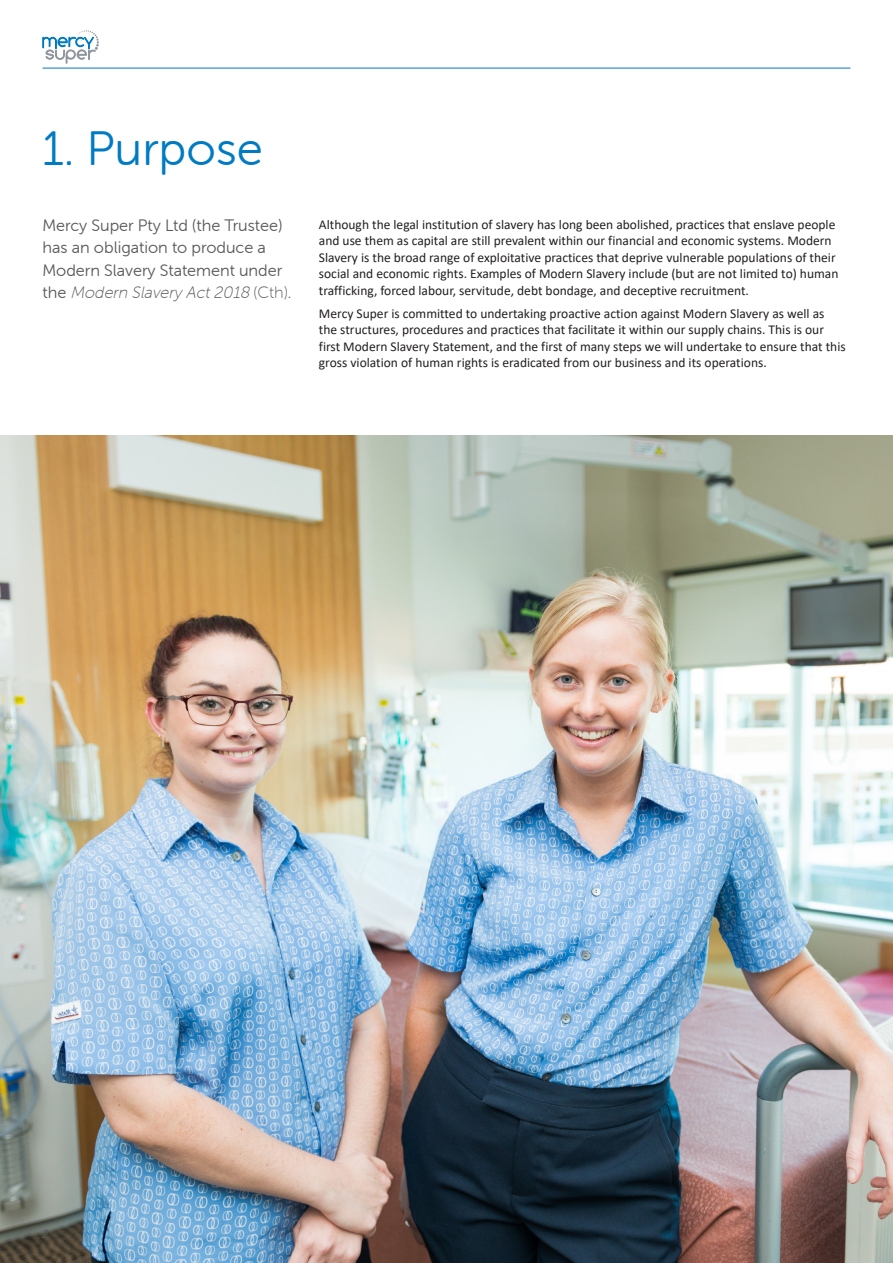
<style>
.page{position:relative;width:893px;height:1263px;background:#fff}
.page>*{position:absolute;margin:0;border:0;box-sizing:border-box;transform-origin:0 0}
.MS_-_Heading_A_Large{font:48px "Museo Sans Rounded 300";color:#007bc3}
.MS_-_Introduction{font:16.5px/22.5px "Museo Sans Rounded 300";color:#57585a}
.MS_-_Body_Text{font:13.5px/16.5px "Calibri";color:#231f20}
.t1{font:12px "Museo Sans Rounded 300";color:#57585a}
.s1{font-family:"Museo Sans Rounded 100";font-style:italic}
.s2{font-family:"Museo Sans Rounded 100"}
</style>
<div class="page">
<img style="left:0;top:436px;width:893px;height:827px">
<hr style="left:43px;top:68px;width:807px;height:1px;background:#007bc3">
<svg style="left:42px;top:30px;width:57px;height:34px"></svg>
<p class="MS_-_Heading_A_Large" style="left:43px;top:122px;width:222px">1. Purpose</p>
<p class="MS_-_Introduction" style="left:43px;top:214px;width:251px">Mercy Super Pty Ltd (the Trustee) has an obligation to produce a<br>Modern Slavery Statement under t h e <span class="s1">Modern Slavery Act2018</span> <span class="s2">( C t h )</span> .</p>
<p class="MS_-_Body_Text" style="left:319px;top:216px;width:521px">Although the legal institution of slavery has long been abolished, practices that enslave people and use them as capital are still prevalent within our financial and economic systems. Modern Slavery is the broad range of exploitative practices that deprive vulnerable populations of their social and economic rights. Examples of Modern Slavery include (but are not limited to) human trafficking, forced labour, servitude, debt bondage, and deceptive recruitment.</p>
<p class="MS_-_Body_Text" style="left:319px;top:304px;width:528px">Mercy Super is committed to undertaking proactive action against Modern Slavery as well as the structures, procedures and practices that facilitate it within our supply chains. This is our first Modern Slavery Statement, and the first of many steps we will undertake to ensure that this gross violation of human rights is eradicated from our business and its operations.</p>
<p class="t1" style="left:43px;top:1227px;width:8px">2</p>
</div>
